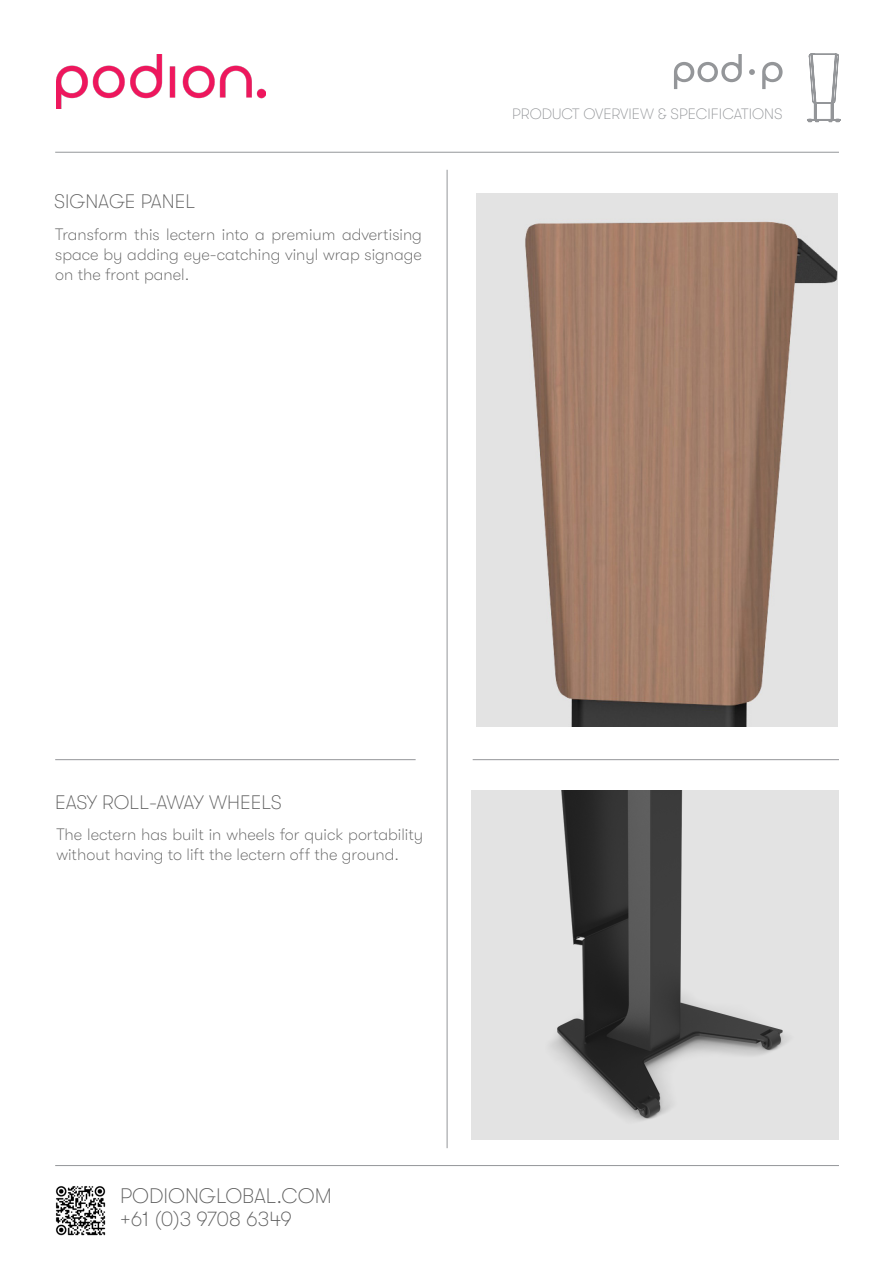
<style>
.page{position:relative;width:893px;height:1263px;background:#fff}
.page>*{position:absolute;margin:0;border:0;box-sizing:border-box;transform-origin:0 0}
.t1{font:100 21px "GT Walsheim";color:#5e5e5e}
.t2{font:100 19.5px "GT Walsheim";color:#5e5e5e}
.t3{font:100 16.5px/19.8px "GT Walsheim";color:#5e5e5e;text-align:justify}
.t4{font:100 15px "GT Walsheim";color:#949699}
</style>
<div class="page">
<hr style="left:55px;top:152px;width:784px;height:1px;background:#949699">
<hr style="left:473px;top:759px;width:366px;height:1px;background:#949699">
<hr style="left:55px;top:759px;width:361px;height:1px;background:#949699">
<hr style="left:55px;top:1165px;width:784px;height:1px;background:#949699">
<hr style="left:447px;top:170px;width:1px;height:978px;background:#949699">
<img style="left:477px;top:193px;width:360px;height:534px">
<img style="left:471px;top:791px;width:368px;height:348px">
<img style="left:55px;top:1186px;width:51px;height:50px">
<img style="left:56px;top:54px;width:209px;height:54px">
<svg style="left:762px;top:62px;width:21px;height:27px"></svg>
<svg style="left:749px;top:69px;width:6px;height:6px"></svg>
<svg style="left:674px;top:54px;width:68px;height:35px"></svg>
<svg style="left:807px;top:53px;width:33px;height:69px"></svg>
<p class="t2" style="left:54px;top:191px;width:143px">SIGNAGE PANEL</p>
<p class="t3" style="left:55px;top:225px;width:368px">Transform this lectern into a premium advertising space by adding eye-catching vinyl wrap signage on the front panel.</p>
<p class="t4" style="left:512px;top:105px;width:272px">PRODUCT OVERVIEW &amp; SPECIFICATIONS</p>
<p class="t2" style="left:55px;top:791px;width:228px">EASY ROLL-AWAY WHEELS</p>
<p class="t3" style="left:56px;top:825px;width:368px">The lectern has built in wheels for quick portability without having to lift the lectern off the ground.</p>
<p class="t1" style="left:120px;top:1184px;width:213px">PODIONGLOBAL.COM</p>
<p class="t1" style="left:120px;top:1207px;width:173px">+61 (0)3 9708 6349</p>
</div>
